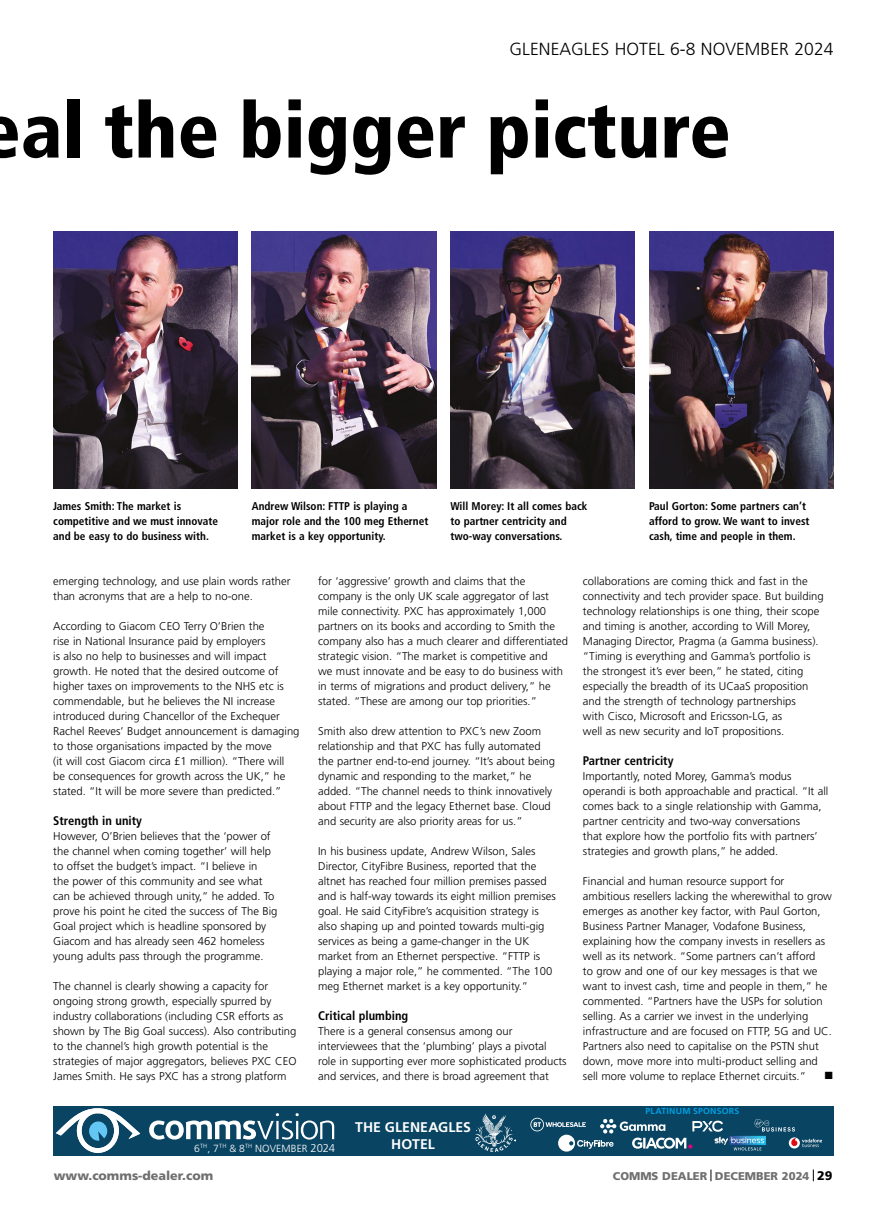
<style>
.page{position:relative;width:869px;height:1205px;background:#fff}
.page>*{position:absolute;margin:0;border:0;box-sizing:border-box;transform-origin:0 0}
.t1{font:900 condensed 77.5px "Frutiger";color:#000}
.t2{font:300 17.5px "Frutiger";letter-spacing:.005em;color:#000}
.t3{font:700 14px "Frutiger LT Std";letter-spacing:.005em;color:#fff}
.t4{font:700 condensed 12.5px "Frutiger";color:#000}
.t5{font:900 12.5px "Frutiger";color:#706f6f}
.t6{font:12.5px "Wingdings";color:#000}
.t7{font:300 11.25px/15px "Frutiger";color:#000}
.t8{font:700 condensed 11.25px/15px "Frutiger";color:#000}
.t9{font:900 11.25px "Frutiger";color:#706f6f}
.t10{font:300 10.38px "Frutiger";letter-spacing:.015em;color:#fff}
.t11{font:700 8.75px "Frutiger LT Std";letter-spacing:.025em;color:#009fe3}
.s1{font-size:11.25px}
.s2{font-size:12.5px;color:#000}
</style>
<div class="page">
<svg style="left:710px;top:1169px;width:1px;height:12px"></svg>
<svg style="left:812px;top:1169px;width:1px;height:12px"></svg>
<img style="left:53px;top:231px;width:184px;height:257px">
<img style="left:252px;top:231px;width:184px;height:257px">
<img style="left:450px;top:231px;width:184px;height:257px">
<img style="left:649px;top:231px;width:184px;height:257px">
<div style="left:53px;top:1106px;width:780px;height:49px;background:#094462"></div>
<svg style="left:56px;top:1108px;width:84px;height:45px"></svg>
<svg style="left:149px;top:1113px;width:185px;height:26px"></svg>
<svg style="left:475px;top:1113px;width:41px;height:39px"></svg>
<svg style="left:530px;top:1117px;width:291px;height:34px"></svg>
<h2 class="t2" style="left:509px;top:39px;width:325px">GLENEAGLES HOTEL 6-8 NOVEMBER 2024</h2>
<h1 class="t1" style="left:-21px;top:84px;width:752px">eal the bigger picture</h1>
<p class="t8" style="left:53px;top:499px;width:166px">James Smith: The market is competitive and we must innovate and be easy to do business with.</p>
<p class="t8" style="left:252px;top:499px;width:178px">Andrew Wilson: FTTP is playing a major role and the 100 meg Ethernet market is a key opportunity.</p>
<p class="t8" style="left:450px;top:499px;width:138px">Will Morey: It all comes back to partner centricity and two-way conversations.</p>
<p class="t8" style="left:648px;top:499px;width:162px">Paul Gorton: Some partners can’t afford to grow. We want to invest cash, time and people in them.</p>
<p class="t7" style="left:53px;top:574px;width:238px">emerging technology, and use plain words rather than acronyms that are a help to no-one.</p>
<p class="t7" style="left:53px;top:619px;width:248px">According to Giacom CEO Terry O’Brien the<br>rise in National Insurance paid by employers<br>is also no help to businesses and will impact growth. He noted that the desired outcome of higher taxes on improvements to the NHS etc is commendable, but he believes the NI increase introduced during Chancellor of the Exchequer Rachel Reeves’ Budget announcement is damaging to those organisations impacted by the move<br>(it will cost Giacom circa £1 million). “There will<br>be consequences for growth across the UK,” he stated. “It will be more severe than predicted.”</p>
<p class="t4" style="left:53px;top:813px;width:90px">Strength in unity</p>
<p class="t7" style="left:53px;top:829px;width:225px">However, O’Brien believes that the ‘power of the channel when coming together’ will help to offset the budget’s impact. “I believe in<br>the power of this community and see what can be achieved through unity,” he added. To prove his point he cited the success of The Big Goal project which is headline sponsored by Giacom and has already seen 462 homeless young adults pass through the programme.</p>
<p class="t7" style="left:53px;top:979px;width:244px">The channel is clearly showing a capacity for ongoing strong growth, especially spurred by industry collaborations (including CSR efforts as shown by The Big Goal success). Also contributing to the channel’s high growth potential is the strategies of major aggregators, believes PXC CEO James Smith. He says PXC has a strong platform</p>
<p class="t7" style="left:318px;top:574px;width:251px">for ‘aggressive’ growth and claims that the company is the only UK scale aggregator of last mile connectivity. PXC has approximately 1,000 partners on its books and according to Smith the company also has a much clearer and differentiated strategic vision. “The market is competitive and<br>we must innovate and be easy to do business with in terms of migrations and product delivery,” he stated. “These are among our top priorities.”</p>
<p class="t7" style="left:318px;top:724px;width:238px">Smith also drew attention to PXC’s new Zoom relationship and that PXC has fully automated the partner end-to-end journey. “It’s about being dynamic and responding to the market,” he added. “The channel needs to think innovatively about FTTP and the legacy Ethernet base. Cloud and security are also priority areas for us.”</p>
<p class="t7" style="left:318px;top:844px;width:239px">In his business update, Andrew Wilson, Sales Director, CityFibre Business, reported that the altnet has reached four million premises passed and is half-way towards its eight million premises goal. He said CityFibre’s acquisition strategy is also shaping up and pointed towards multi-gig services as being a game-changer in the UK market from an Ethernet perspective. “FTTP is playing a major role,” he commented. “The 100 meg Ethernet market is a key opportunity.”</p>
<p class="t4" style="left:318px;top:1008px;width:91px">Critical plumbing</p>
<p class="t7" style="left:318px;top:1024px;width:250px">There is a general consensus among our interviewees that the ‘plumbing’ plays a pivotal role in supporting ever more sophisticated products and services, and there is broad agreement that</p>
<p class="t3" style="left:355px;top:1119px;width:117px">THE GLENEAGLES</p>
<p class="t10" style="left:194px;top:1142px;width:142px">6<sup>TH</sup>, 7<sup>TH</sup> &amp; 8<sup>TH</sup> NOVEMBER <span class="s1">2024</span></p>
<p class="t3" style="left:391px;top:1136px;width:45px">HOTEL</p>
<p class="t7" style="left:582px;top:574px;width:242px">collaborations are coming thick and fast in the connectivity and tech provider space. But building technology relationships is one thing, their scope and timing is another, according to Will Morey, Managing Director, Pragma (a Gamma business). “Timing is everything and Gamma’s portfolio is the strongest it’s ever been,” he stated, citing especially the breadth of its UCaaS proposition and the strength of technology partnerships<br>with Cisco, Microsoft and Ericsson-LG, as<br>well as new security and IoT propositions.</p>
<p class="t4" style="left:582px;top:753px;width:92px">Partner centricity</p>
<p class="t7" style="left:582px;top:769px;width:247px">Importantly, noted Morey, Gamma’s modus operandi is both approachable and practical. “It all comes back to a single relationship with Gamma, partner centricity and two-way conversations<br>that explore how the portfolio fits with partners’ strategies and growth plans,” he added.</p>
<p class="t7" style="left:582px;top:874px;width:250px">Financial and human resource support for ambitious resellers lacking the wherewithal to grow emerges as another key factor, with Paul Gorton, Business Partner Manager, Vodafone Business, explaining how the company invests in resellers as well as its network. “Some partners can’t afford<br>to grow and one of our key messages is that we want to invest cash, time and people in them,” he commented. “Partners have the USPs for solution selling. As a carrier we invest in the underlying infrastructure and are focused on FTTP, 5G and UC.<br>Partners also need to capitalise on the PSTN shut down, move more into multi-product selling and sell more volume to replace Ethernet circuits.”</p>
<p class="t6" style="left:823px;top:1069px;width:11px">■</p>
<p class="t11" style="left:645px;top:1105px;width:95px">PLATINUM SPONSORS</p>
<p class="t5" style="left:54px;top:1168px;width:161px">www.comms-dealer.com</p>
<p class="t9" style="left:612px;top:1169px;width:221px">COMMS DEALER DECEMBER 2024 <span class="s2">29</span></p>
</div>
